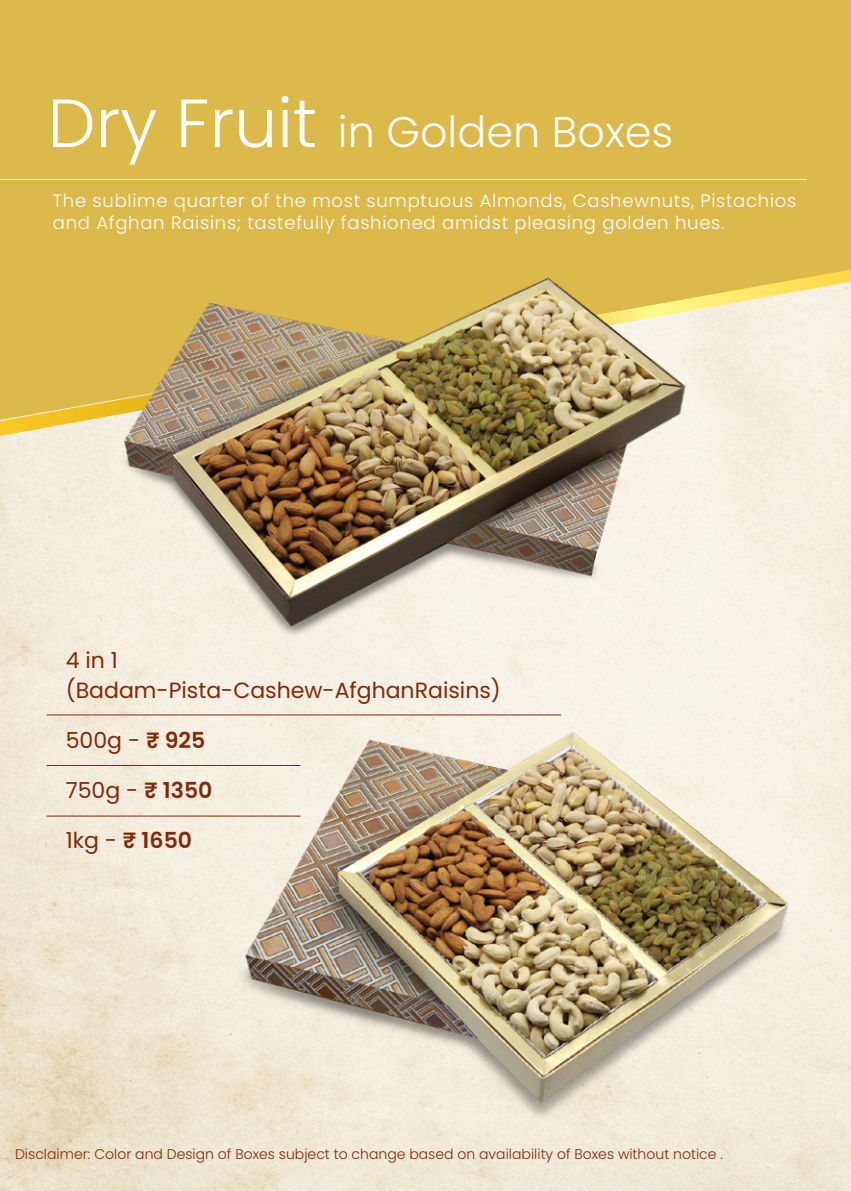
<style>
.page{position:relative;width:851px;height:1191px;background:#fff}
.page>*{position:absolute;margin:0;border:0;box-sizing:border-box;transform-origin:0 0}
.t1{font:300 42.8px "Poppins";color:#fff}
.t2{font:22px/30px "Poppins";color:#832809}
.t3{font:600 22px "Poppins";color:#832809}
.t4{font:300 18px/21.6px "Poppins";letter-spacing:.04em;color:#fff}
.t5{font:300 14px "Poppins";color:#832809}
.s1{font-size:68px}
.s2{font-weight:600}
.s3{font-weight:400}
</style>
<div class="page">
<img style="left:0;top:436px;width:850px;height:755px">
<div style="left:0;top:0;width:850px;height:270px;background:#dbb94b"></div>
<svg style="left:0;top:270px;width:850px;height:166px;background:#ead697"></svg>
<hr style="left:47px;top:714px;width:514px;height:1px;background:#832809">
<hr style="left:47px;top:765px;width:253px;height:1px;background:#832809">
<hr style="left:47px;top:815px;width:253px;height:1px;background:#832809">
<hr style="left:0;top:179px;width:806px;height:1px;background:#fff">
<img style="left:192px;top:696px;width:650px;height:464px">
<img style="left:99px;top:257px;width:621px;height:400px">
<h1 class="t1" style="left:48px;top:107px;width:627px"><span class="s1">Dry Fruit</span> in Golden Boxes</h1>
<p class="t4" style="left:53px;top:190px;width:744px">The sublime quarter of the most sumptuous Almonds, Cashewnuts, Pistachios and Afghan Raisins; tastefully fashioned amidst pleasing golden hues.</p>
<p class="t2" style="left:66px;top:645px;width:436px">4 in 1 (Badam-Pista-Cashew-AfghanRaisins)</p>
<p class="t2" style="left:66px;top:725px;width:141px">500g - <span class="s2">₹ 925</span></p>
<p class="t2" style="left:66px;top:775px;width:148px">750g - <span class="s2">₹ 1350</span></p>
<p class="t3" style="left:66px;top:828px;width:128px"><span class="s3">1kg -</span> ₹ 1650</p>
<p class="t5" style="left:15px;top:1145px;width:709px">Disclaimer: Color and Design of Boxes subject to change based on availability of Boxes without notice .</p>
</div>
